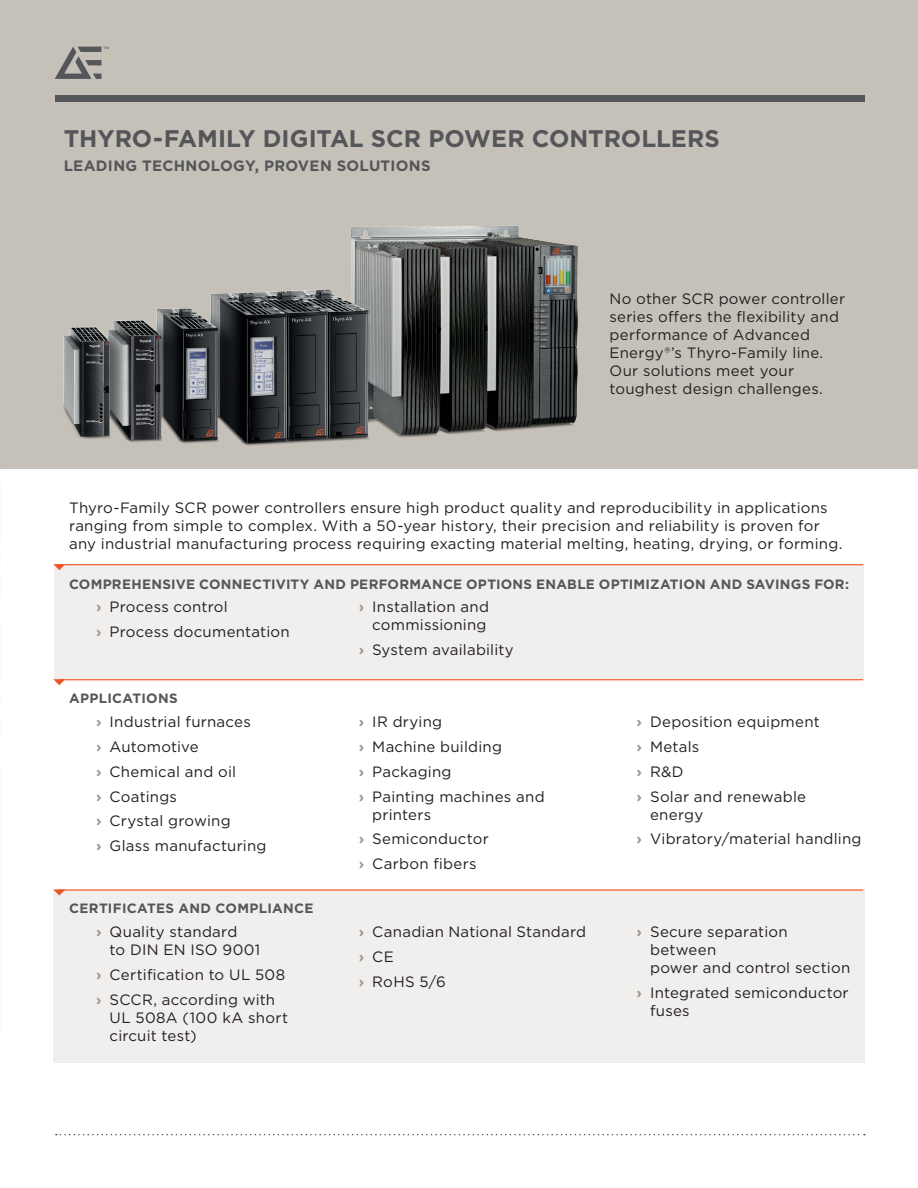
<style>
.page{position:relative;width:918px;height:1188px;background:#fff}
.page>*{position:absolute;margin:0;border:0;box-sizing:border-box;transform-origin:0 0}
.HeadGray{font:700 24px "Gotham";letter-spacing:-.005em;color:#55565a}
.Bullet{font:15px/18px "Gotham";letter-spacing:.015em;color:#231f20}
.body{font:15px/18px "Gotham";letter-spacing:.015em;color:#231f20}
.HeadSubGray{font:700 15px "Gotham";letter-spacing:.02em;color:#55565a}
.HeadSub2{font:700 13.5px "Gotham";letter-spacing:.02em;color:#55565a}
.s1{font-weight:700;color:#a1988a}
</style>
<div class="page">
<div style="left:54px;top:564px;width:810px;height:115px;background:#f0efed"></div>
<div style="left:53px;top:889px;width:812px;height:174px;background:#f0efed"></div>
<hr style="left:59px;top:564px;width:804px;height:1px;background:#f15322">
<svg style="left:53px;top:564px;width:12px;height:6px"></svg>
<hr style="left:59px;top:679px;width:804px;height:1px;background:#f15322">
<svg style="left:53px;top:679px;width:12px;height:6px"></svg>
<hr style="left:59px;top:889px;width:804px;height:2px;background:#f15322">
<svg style="left:53px;top:889px;width:12px;height:7px"></svg>
<svg style="left:56px;top:1134px;width:809px;height:1px"></svg>
<div style="left:0;top:0;width:918px;height:469px;background:#c6c1b8"></div>
<img style="left:63px;top:225px;width:515px;height:221px">
<div style="left:55px;top:95px;width:810px;height:6px;background:#55565a"></div>
<svg style="left:55px;top:47px;width:54px;height:32px"></svg>
<p class="HeadGray" style="left:64px;top:122px;width:658px">THYRO-FAMILY DIGITAL SCR POWER CONTROLLERS</p>
<p class="HeadSubGray" style="left:64px;top:156px;width:368px">LEADING TECHNOLOGY, PROVEN SOLUTIONS</p>
<p class="body" style="left:610px;top:289px;width:237px">No other SCR power controller series offers the flexibility and performance of Advanced<br>Energy®’s Thyro-Family line.<br>Our solutions meet your toughest design challenges.</p>
<p class="body" style="left:69px;top:498px;width:775px">Thyro-Family SCR power controllers ensure high product quality and reproducibility in applications ranging from simple to complex. With a 50-year history, their precision and reliability is proven for any industrial manufacturing process requiring exacting material melting, heating, drying, or forming.</p>
<p class="HeadSub2" style="left:69px;top:575px;width:781px">COMPREHENSIVE CONNECTIVITY AND PERFORMANCE OPTIONS ENABLE OPTIMIZATION AND SAVINGS FOR:</p>
<p class="Bullet" style="left:96px;top:598px;width:133px"><span class="s1">›</span> Process control</p>
<p class="Bullet" style="left:96px;top:622px;width:195px"><span class="s1">›</span> Process documentation</p>
<p class="HeadSub2" style="left:69px;top:689px;width:110px">APPLICATIONS</p>
<p class="Bullet" style="left:96px;top:713px;width:156px"><span class="s1">›</span> Industrial furnaces</p>
<p class="Bullet" style="left:96px;top:737px;width:104px"><span class="s1">›</span> Automotive</p>
<p class="Bullet" style="left:96px;top:762px;width:142px"><span class="s1">›</span> Chemical and oil</p>
<p class="Bullet" style="left:96px;top:787px;width:82px"><span class="s1">›</span> Coatings</p>
<p class="Bullet" style="left:96px;top:812px;width:136px"><span class="s1">›</span> Crystal growing</p>
<p class="Bullet" style="left:96px;top:836px;width:172px"><span class="s1">›</span> Glass manufacturing</p>
<p class="HeadSub2" style="left:69px;top:899px;width:246px">CERTIFICATES AND COMPLIANCE</p>
<p class="Bullet" style="left:110px;top:923px;width:152px;text-indent:-14px"><span class="s1">›</span> Quality standard<br>to DIN EN ISO 9001</p>
<p class="Bullet" style="left:96px;top:965px;width:191px"><span class="s1">›</span> Certification to UL 508</p>
<p class="Bullet" style="left:110px;top:990px;width:180px;text-indent:-14px"><span class="s1">›</span> SCCR, according with<br>UL 508A (100 kA short circuit test)</p>
<p class="Bullet" style="left:359px;top:598px;width:132px;text-align:right"><span class="s1">›</span> Installation and commissioning</p>
<p class="Bullet" style="left:359px;top:640px;width:156px"><span class="s1">›</span> System availability</p>
<p class="Bullet" style="left:359px;top:713px;width:85px"><span class="s1">›</span> IR drying</p>
<p class="Bullet" style="left:359px;top:737px;width:145px"><span class="s1">›</span> Machine building</p>
<p class="Bullet" style="left:359px;top:762px;width:94px"><span class="s1">›</span> Packaging</p>
<p class="Bullet" style="left:372px;top:787px;width:174px;text-indent:-14px"><span class="s1">›</span> Painting machines and printers</p>
<p class="Bullet" style="left:359px;top:830px;width:132px"><span class="s1">›</span> Semiconductor</p>
<p class="Bullet" style="left:359px;top:854px;width:119px"><span class="s1">›</span> Carbon fibers</p>
<p class="Bullet" style="left:359px;top:923px;width:229px"><span class="s1">›</span> Canadian National Standard</p>
<p class="Bullet" style="left:359px;top:947px;width:36px"><span class="s1">›</span> CE</p>
<p class="Bullet" style="left:359px;top:972px;width:88px"><span class="s1">›</span> RoHS 5/6</p>
<p class="Bullet" style="left:637px;top:713px;width:185px"><span class="s1">›</span> Deposition equipment</p>
<p class="Bullet" style="left:637px;top:737px;width:64px"><span class="s1">›</span> Metals</p>
<p class="Bullet" style="left:637px;top:762px;width:49px"><span class="s1">›</span> R&amp;D</p>
<p class="Bullet" style="left:650px;top:787px;width:158px;text-indent:-14px"><span class="s1">›</span> Solar and renewable energy</p>
<p class="Bullet" style="left:637px;top:830px;width:226px"><span class="s1">›</span> Vibratory/material handling</p>
<p class="Bullet" style="left:650px;top:923px;width:202px;text-indent:-14px"><span class="s1">›</span> Secure separation between<br>power and control section</p>
<p class="Bullet" style="left:650px;top:983px;width:200px;text-indent:-14px"><span class="s1">›</span> Integrated semiconductor fuses</p>
</div>
